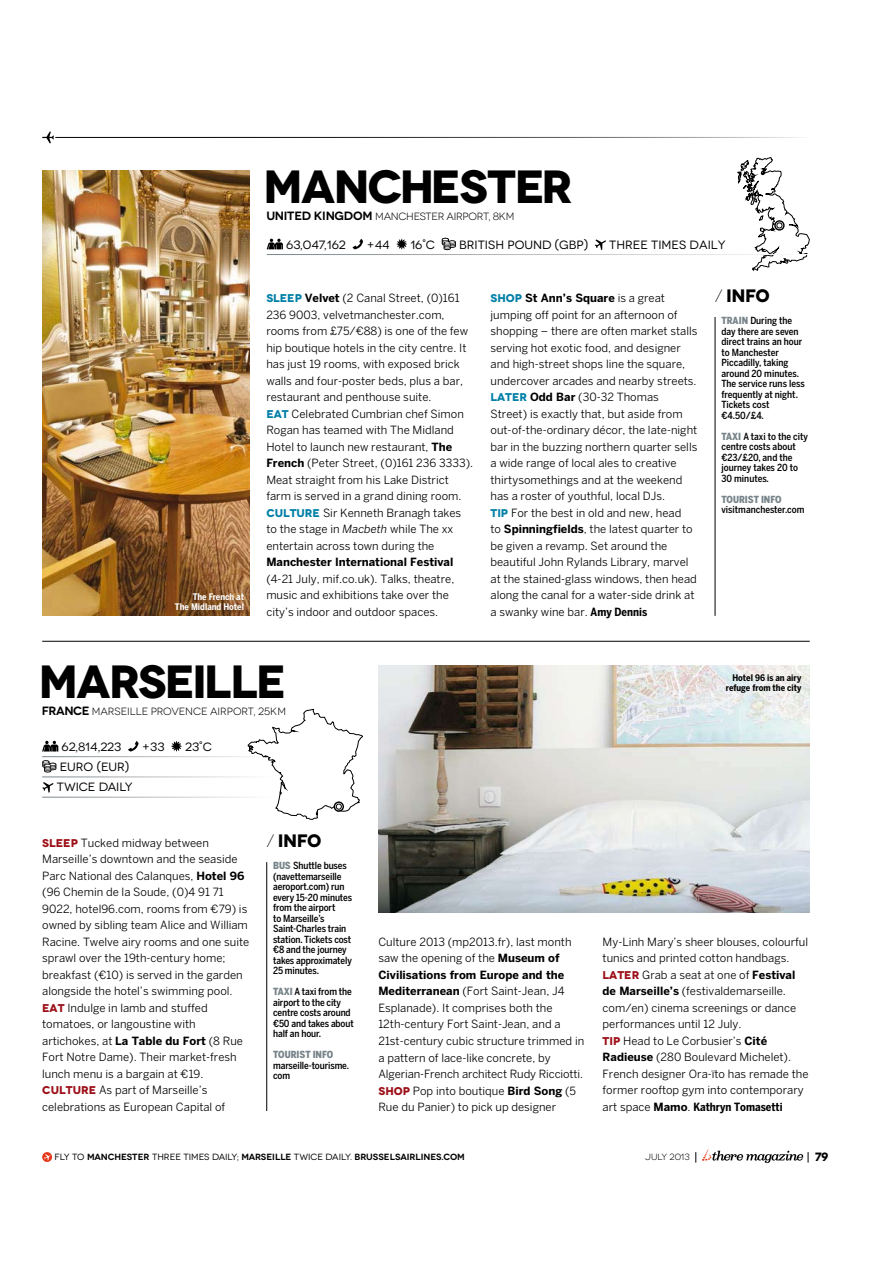
<style>
.page{position:relative;width:893px;height:1263px;background:#fff}
.page>*{position:absolute;margin:0;border:0;box-sizing:border-box;transform-origin:0 0}
.t1{font:700 46.5px "Novecentowide";letter-spacing:-.05em;color:#000}
.t2{font:700 18px "Novecentowide";letter-spacing:-.03em;color:#000}
.t3{font:12px/20.2px "Novecentowide";color:#000}
.t4{font:700 12px "Novecentowide";color:#000;scale:.95 1}
.t5{font:11.25px/16.5px "Benton Sans";color:#000}
.t6{font:700 11.25px "Benton Sans";color:#000}
.t7{font:700 11.25px "Benton Sans Cond";color:#000}
.t8{font:10.5px "Novecentowide";letter-spacing:-.01em;color:#000}
.t9{font:500 9.75px/10.5px "Benton Sans Cond";letter-spacing:-.01em;color:#000}
.t10{font:900 9.75px "Benton Sans Cond";color:#77848a}
.t11{font:600 9px "Novecentowide";color:#000}
.t12{font:700 9px/9.8px "Benton Sans Cond";color:#000;text-align:right}
.t13{font:700 9px/9.8px "Benton Sans Cond";color:#fff;text-align:right}
.t14{font:9px "Novecentowide";letter-spacing:-.005em;color:#000}
.s1{font-weight:600;font-size:12px}
.s2{font-family:"Novecentowide";font-weight:700;color:#007fa7}
.s3{font-weight:700}
.s4{font-style:italic}
.s5{font-family:"Benton Sans Cond";font-weight:700}
.s6{font-weight:300}
.s7{font-weight:900;color:#77848a}
.s8{font-family:"Novecentowide";font-weight:700;color:#9c0f18}
.s9{font-family:"Benton Sans";font-weight:400}
.s10{font-family:"Benton Sans"}
.s11{font-weight:400}
</style>
<div class="page">
<svg style="left:42px;top:741px;width:16px;height:10px"></svg>
<svg style="left:128px;top:741px;width:11px;height:10px"></svg>
<svg style="left:171px;top:741px;width:11px;height:10px"></svg>
<svg style="left:42px;top:760px;width:14px;height:12px"></svg>
<svg style="left:42px;top:782px;width:12px;height:11px"></svg>
<img style="left:378px;top:665px;width:432px;height:248px">
<hr style="left:266px;top:862px;width:1px;height:249px;background:#000">
<hr style="left:42px;top:641px;width:768px;height:1px;background:#000">
<svg style="left:42px;top:1152px;width:10px;height:10px"></svg>
<svg style="left:44px;top:1154px;width:7px;height:6px"></svg>
<svg style="left:702px;top:1149px;width:107px;height:14px"></svg>
<svg style="left:42px;top:132px;width:12px;height:11px"></svg>
<svg style="left:737px;top:157px;width:73px;height:114px"></svg>
<img style="left:42px;top:170px;width:207px;height:446px">
<hr style="left:267px;top:254px;width:543px;height:1px;background:#fff">
<svg style="left:267px;top:239px;width:16px;height:10px"></svg>
<svg style="left:352px;top:239px;width:11px;height:10px"></svg>
<svg style="left:396px;top:239px;width:11px;height:10px"></svg>
<svg style="left:441px;top:238px;width:15px;height:12px"></svg>
<svg style="left:595px;top:239px;width:11px;height:11px"></svg>
<hr style="left:715px;top:317px;width:1px;height:299px;background:#000">
<svg style="left:247px;top:708px;width:116px;height:112px"></svg>
<h1 class="t1" style="left:263px;top:158px;width:311px">MANCHESTER</h1>
<p class="t8" style="left:266px;top:210px;width:250px"><span class="s1">UNITED KINGDOM</span> MANCHESTER AIRPORT, 8KM</p>
<p class="t13" style="left:175px;top:592px;width:71px">The French at<br>The Midland Hotel</p>
<p class="t3" style="left:286px;top:234px;width:61px">63,047,162</p>
<p class="t3" style="left:366px;top:234px;width:25px">+44</p>
<p class="t3" style="left:410px;top:234px;width:26px">16°C</p>
<p class="t3" style="left:459px;top:234px;width:130px">BRITISH POUND (GBP)</p>
<p class="t3" style="left:609px;top:234px;width:118px">THREE TIMES DAILY</p>
<p class="t5" style="left:266px;top:290px;width:208px"><span class="s2">SLEEP</span> <span class="s3">Velvet</span> (2 Canal Street, (0)161<br>236 9003, velvetmanchester.com, rooms from £75/€88) is one of the few hip boutique hotels in the city centre. It has just 19 rooms, with exposed brick walls and four-poster beds, plus a bar, restaurant and penthouse suite.<br><span class="s2">EAT</span> Celebrated Cumbrian chef Simon Rogan has teamed with The Midland Hotel to launch new restaurant, <span class="s3">The French</span> (Peter Street, (0)161 236 3333).<br>Meat straight from his Lake District farm is served in a grand dining room.<br><span class="s2">CULTURE</span> Sir Kenneth Branagh takes to the stage in <span class="s4">Macbeth</span> while The xx entertain across town during the</p>
<p class="t6" style="left:266px;top:555px;width:189px">Manchester International Festival</p>
<p class="t5" style="left:266px;top:570px;width:189px">(4-21 July, mif.co.uk). Talks, theatre, music and exhibitions take over the city’s indoor and outdoor spaces.</p>
<p class="t5" style="left:490px;top:290px;width:208px"><span class="s2">SHOP</span> <span class="s3">St Ann’s Square</span> is a great jumping off point for an afternoon of shopping – there are often market stalls serving hot exotic food, and designer and high-street shops line the square, undercover arcades and nearby streets.<br><span class="s2">LATER</span> <span class="s3">Odd Bar</span> (30-32 Thomas Street) is exactly that, but aside from out-of-the-ordinary décor, the late-night bar in the buzzing northern quarter sells a wide range of local ales to creative thirtysomethings and at the weekend has a roster of youthful, local DJs.<br><span class="s2">TIP</span> For the best in old and new, head<br>to <span class="s3">Spinningfields</span>, the latest quarter to be given a revamp. Set around the beautiful John Rylands Library, marvel at the stained-glass windows, then head along the canal for a water-side drink at a swanky wine bar. <span class="s5">Amy Dennis</span></p>
<h2 class="t2" style="left:715px;top:285px;width:57px"><span class="s6">/</span> INFO</h2>
<p class="t9" style="left:721px;top:315px;width:85px"><span class="s7">TRAIN</span> During the day there are seven direct trains an hour to Manchester<br>Piccadilly, taking around 20 minutes.<br>The service runs less frequently at night.<br>Tickets cost €4.50/£4.</p>
<p class="t9" style="left:721px;top:431px;width:88px"><span class="s7">TAXI</span> A taxi to the city centre costs about €23/£20, and the journey takes 20 to<br>30 minutes.</p>
<p class="t10" style="left:721px;top:493px;width:62px">TOURIST INFO</p>
<p class="t9" style="left:721px;top:504px;width:84px">visitmanchester.com</p>
<h1 class="t1" style="left:39px;top:653px;width:249px">MARSEILLE</h1>
<p class="t8" style="left:42px;top:705px;width:246px"><span class="s1">FRANCE</span> MARSEILLE PROVENCE AIRPORT, 25KM</p>
<p class="t3" style="left:62px;top:736px;width:61px">62,814,223</p>
<p class="t3" style="left:142px;top:736px;width:24px">+33</p>
<p class="t3" style="left:185px;top:736px;width:28px">23°C</p>
<p class="t3" style="left:57px;top:757px;width:77px">EURO (EUR)<br>TWICE DAILY</p>
<p class="t5" style="left:42px;top:834px;width:209px"><span class="s8">SLEEP</span> Tucked midway between Marseille’s downtown and the seaside Parc National des Calanques, <span class="s3">Hotel 96 </span>(96 Chemin de la Soude, (0)4 91 71<br>9022, hotel96.com, rooms from €79) is owned by sibling team Alice and William Racine. Twelve airy rooms and one suite sprawl over the 19th-century home; breakfast (€10) is served in the garden alongside the hotel’s swimming pool.<br><span class="s8">EAT</span> Indulge in lamb and stuffed tomatoes, or langoustine with artichokes, at <span class="s3">La Table du Fort</span> (8 Rue Fort Notre Dame). Their market-fresh lunch menu is a bargain at €19.<br><span class="s8">CULTURE</span> As part of Marseille’s celebrations as European Capital of</p>
<h2 class="t2" style="left:266px;top:829px;width:57px"><span class="s6">/</span> INFO</h2>
<p class="t9" style="left:273px;top:860px;width:80px"><span class="s7">BUS</span> Shuttle buses (navettemarseille aeroport.com) run every 15-20 minutes from the airport<br>to Marseille’s<br>Saint-Charles train station. Tickets cost €8 and the journey takes approximately<br>25 minutes.</p>
<p class="t9" style="left:273px;top:986px;width:82px"><span class="s7">TAXI</span> A taxi from the airport to the city centre costs around €50 and takes about half an hour.</p>
<p class="t10" style="left:273px;top:1049px;width:62px">TOURIST INFO</p>
<p class="t9" style="left:273px;top:1060px;width:77px">marseille-tourisme. com</p>
<p class="t12" style="left:726px;top:673px;width:77px">Hotel 96 is an airy refuge from the city</p>
<p class="t5" style="left:378px;top:933px;width:207px">Culture 2013 (mp2013.fr), last month saw the opening of the <span class="s3">Museum of Civilisations from Europe and the Mediterranean</span> (Fort Saint-Jean, J4<br>Esplanade). It comprises both the 12th-century Fort Saint-Jean, and a 21st-century cubic structure trimmed in a pattern of lace-like concrete, by Algerian-French architect Rudy Ricciotti.<br><span class="s8">SHOP</span> Pop into boutique <span class="s3">Bird Song</span> (5<br>Rue du Panier) to pick up designer</p>
<p class="t5" style="left:603px;top:933px;width:207px">My-Linh Mary’s sheer blouses, colourful tunics and printed cotton handbags.<br><span class="s8">LATER</span> Grab a seat at one of <span class="s3">Festival de Marseille’s</span> (festivaldemarseille. com/en) cinema screenings or dance performances until 12 July.<br><span class="s8">TIP</span> Head to Le Corbusier’s <span class="s3">Cité Radieuse</span> (280 Boulevard Michelet).<br>French designer Ora-ïto has remade the former rooftop gym into contemporary</p>
<p class="t7" style="left:603px;top:1100px;width:182px"><span class="s9">art space</span> <span class="s10">Mamo</span><span class="s9">.</span> Kathryn Tomasetti</p>
<p class="t11" style="left:55px;top:1152px;width:412px"><span class="s11">FLY TO</span> MANCHESTER <span class="s11">THREE TIMES DAILY;</span> MARSEILLE <span class="s11">TWICE DAILY.</span> BRUSSELSAIRLINES.COM</p>
<p class="t14" style="left:645px;top:1152px;width:46px">JULY 2013</p>
<p class="t4" style="left:815px;top:1150px;width:16px">79</p>
</div>
